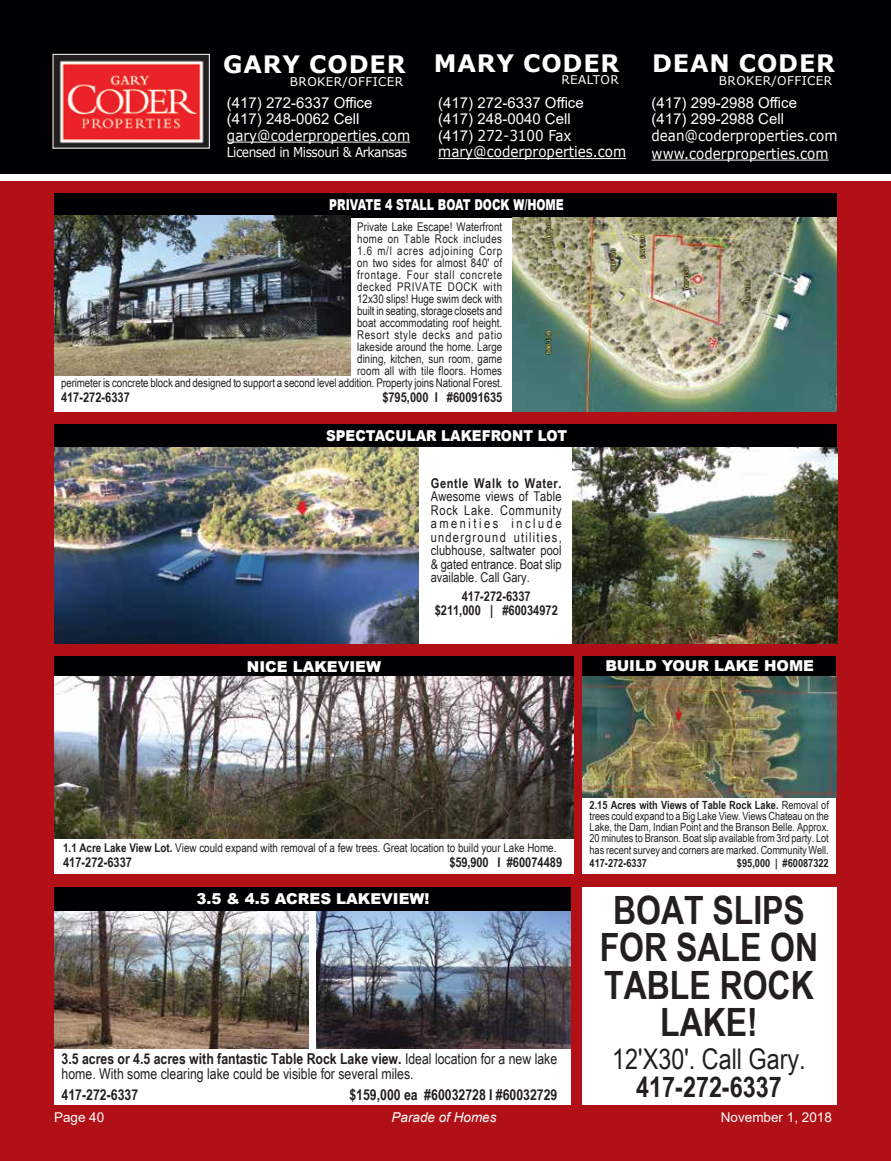
<style>
.page{position:relative;width:891px;height:1161px;background:#fff}
.page>*{position:absolute;margin:0;border:0;box-sizing:border-box;transform-origin:0 0}
.t1{font:700 39px/37.5px "Arial Narrow Special G1";color:#231f20;text-align:center}
.t2{font:28.5px "Arial Narrow Special G1";color:#231f20}
.t3{font:700 28.5px "Arial Narrow Special G1";color:#231f20}
.t4{font:700 24px "Verdana";letter-spacing:.035em;color:#fff}
.t5{font:15px/15px "Arial Narrow Special G1";color:#231f20}
.t6{font:15px/16.5px "Verdana";color:#fff;scale:.9 1}
.t7{font:15px/16.5px "Arial";color:#fff}
.t8{font:900 15px "Arial";color:#fff}
.t9{font:700 15px "Arial Narrow Special G1";color:#231f20}
.t10{font:900 15px "Arial";color:#fff;scale:.73 1}
.t11{font:900 15px "Arial";color:#fff;scale:.9 1}
.t12{font:13.5px/13.5px "Arial Narrow Special G1";color:#231f20;text-align:justify}
.t13{font:700 13.5px/13.5px "Arial Narrow Special G1";color:#231f20;text-align:center}
.t14{font:13.5px "Verdana";letter-spacing:-.04em;color:#fff;scale:.9 1}
.t15{font:13.5px "Arial";color:#fff}
.t16{font:700 13.5px "Arial Narrow Special G1";letter-spacing:.045em;color:#231f20}
.t17{font:italic 13.5px "Arial";color:#fff}
.t18{font:12px/12px "Arial Narrow Special G1";color:#231f20;text-align:right}
.t19{font:12px "Verdana";letter-spacing:.035em;color:#fff}
.t20{font:11.25px/11.2px "Arial Narrow Special G1";letter-spacing:-.005em;color:#231f20;text-align:justify}
.t21{font:700 11.25px "Arial Narrow Special G1";color:#231f20}
.s1{font-family:"Arial"}
.s2{font-weight:700}
</style>
<div class="page">
<div style="left:0;top:182px;width:891px;height:979px;background:#b11116"></div>
<div style="left:54px;top:425px;width:783px;height:24px;background:#000002"></div>
<div style="left:54px;top:448px;width:784px;height:196px;background:#fff"></div>
<img style="left:54px;top:448px;width:364px;height:196px">
<div style="left:54px;top:215px;width:783px;height:196px;background:#fff"></div>
<div style="left:54px;top:194px;width:783px;height:24px;background:#000002"></div>
<img style="left:54px;top:215px;width:297px;height:160px">
<img style="left:513px;top:218px;width:324px;height:193px">
<div style="left:54px;top:779px;width:520px;height:95px;background:#fff"></div>
<img style="left:54px;top:676px;width:520px;height:163px">
<div style="left:54px;top:656px;width:520px;height:20px;background:#000002"></div>
<div style="left:54px;top:887px;width:516px;height:25px;background:#000002"></div>
<div style="left:54px;top:912px;width:516px;height:193px;background:#fff"></div>
<div style="left:0;top:0;width:891px;height:174px;background:#000002"></div>
<hr style="left:227px;top:142px;width:183px;height:1px;background:#fff">
<hr style="left:438px;top:158px;width:188px;height:1px;background:#fff">
<hr style="left:652px;top:160px;width:177px;height:1px;background:#fff">
<img style="left:55px;top:56px;width:153px;height:90px">
<div style="left:53px;top:54px;width:157px;height:94px;border:1px solid #fff"></div>
<div style="left:582px;top:887px;width:255px;height:218px;background:#fff"></div>
<div style="left:582px;top:789px;width:254px;height:85px;background:#fff"></div>
<div style="left:582px;top:656px;width:254px;height:21px;background:#000002"></div>
<img style="left:582px;top:677px;width:254px;height:121px">
<svg style="left:675px;top:707px;width:7px;height:15px"></svg>
<img style="left:54px;top:912px;width:254px;height:136px">
<img style="left:316px;top:912px;width:254px;height:136px">
<img style="left:572px;top:448px;width:266px;height:196px">
<h3 class="t4" style="left:223px;top:47px;width:184px">GARY CODER</h3>
<p class="t19" style="left:290px;top:73px;width:115px">Broker/Officer</p>
<p class="t7" style="left:227px;top:94px;width:147px">(417) 272-6337 Office (417) 248-0062 Cell</p>
<p class="t6" style="left:227px;top:127px;width:205px">gary@coderproperties.com</p>
<p class="t14" style="left:227px;top:143px;width:202px">Licensed in Missouri &amp; Arkansas</p>
<h3 class="t4" style="left:434px;top:46px;width:187px">MARY CODER</h3>
<p class="t19" style="left:561px;top:72px;width:59px">Realtor</p>
<p class="t7" style="left:438px;top:94px;width:147px">(417) 272-6337 Office (417) 248-0040 Cell</p>
<p class="t6" style="left:438px;top:127px;width:210px"><span class="s1">(417)</span> 272-3100 Fax mary@coderproperties.com</p>
<p class="t10" style="left:329px;top:195px;width:323px">PRIVATE 4 STALL BOAT DOCK W/HOME</p>
<p class="t18" style="left:61px;top:221px;width:443px">Private Lake Escape! Waterfront<br>home on Table Rock includes<br>1.6 m/l acres adjoining Corp<br>on two sides for almost 840' of<br>frontage. Four stall concrete<br>decked PRIVATE DOCK with<br>12x30 slips! Huge swim deck with<br>built in seating, storage closets and<br>boat accommodating roof height.<br>Resort style decks and patio<br>lakeside around the home. Large<br>dining, kitchen, sun room, game<br>room all with tile floors. Homes<br>perimeter is concrete block and designed to support a second level addition. Property joins National Forest.</p>
<p class="t13" style="left:61px;top:390px;width:70px">417-272-6337</p>
<p class="t13" style="left:382px;top:390px;width:122px">$795,000 I #60091635</p>
<p class="t11" style="left:326px;top:426px;width:269px">SPECTACULAR LAKEFRONT LOT</p>
<p class="t16" style="left:431px;top:474px;width:132px">Gentle Walk to Water.</p>
<p class="t12" style="left:431px;top:489px;width:133px">Awesome views of Table Rock Lake. Community amenities include underground utilities, clubhouse, saltwater pool &amp; gated entrance. Boat slip available. Call Gary.</p>
<p class="t13" style="left:435px;top:589px;width:125px">417-272-6337<br>$211,000 | #60034972</p>
<h3 class="t4" style="left:652px;top:46px;width:185px">DEAN CODER</h3>
<p class="t7" style="left:652px;top:94px;width:147px">(417) 299-2988 Office (417) 299-2988 Cell</p>
<p class="t6" style="left:652px;top:127px;width:208px">dean@coderproperties.com</p>
<p class="t19" style="left:719px;top:73px;width:115px">Broker/Officer</p>
<p class="t6" style="left:652px;top:145px;width:198px">www.coderproperties.com</p>
<p class="t8" style="left:247px;top:657px;width:136px">NICE LAKEVIEW</p>
<p class="t8" style="left:605px;top:657px;width:210px">BUILD YOUR LAKE HOME</p>
<p class="t18" style="left:63px;top:841px;width:495px"><span class="s2">1.1 Acre Lake View Lot.</span> View could expand with removal of a few trees. Great location to build your Lake Home.</p>
<p class="t13" style="left:63px;top:855px;width:70px">417-272-6337</p>
<p class="t13" style="left:449px;top:855px;width:114px">$59,900 I #60074489</p>
<p class="t8" style="left:196px;top:889px;width:235px">3.5 &amp; 4.5 ACRES LAKEVIEW!</p>
<p class="t5" style="left:62px;top:1051px;width:497px"><span class="s2">3.5 acres or 4.5 acres with fantastic Table Rock Lake view.</span> Ideal location for a new lake home. With some clearing lake could be visible for several miles.</p>
<p class="t9" style="left:62px;top:1085px;width:78px">417-272-6337</p>
<p class="t9" style="left:349px;top:1085px;width:210px">$159,000 ea #60032728 I #60032729</p>
<p class="t20" style="left:590px;top:799px;width:241px"><span class="s2">2.15 Acres with Views of Table Rock Lake.</span> Removal of trees could expand to a Big Lake View. Views Chateau on the Lake, the Dam, Indian Point and the Branson Belle. Approx.<br>20 minutes to Branson. Boat slip available from 3rd party. Lot has recent survey and corners are marked. Community Well.</p>
<p class="t21" style="left:590px;top:856px;width:59px">417-272-6337</p>
<p class="t21" style="left:737px;top:856px;width:93px">$95,000 | #60087322</p>
<h1 class="t1" style="left:600px;top:889px;width:220px">BOAT SLIPS<br>FOR SALE ON<br>TABLE ROCK<br>LAKE!</h1>
<h2 class="t2" style="left:612px;top:1040px;width:195px">12'X30'. Call Gary.</h2>
<h2 class="t3" style="left:636px;top:1069px;width:147px">417-272-6337</h2>
<p class="t15" style="left:54px;top:1108px;width:52px">Page 40</p>
<p class="t17" style="left:392px;top:1109px;width:107px">Parade of Homes</p>
<p class="t15" style="left:721px;top:1108px;width:113px">November 1, 2018</p>
</div>
